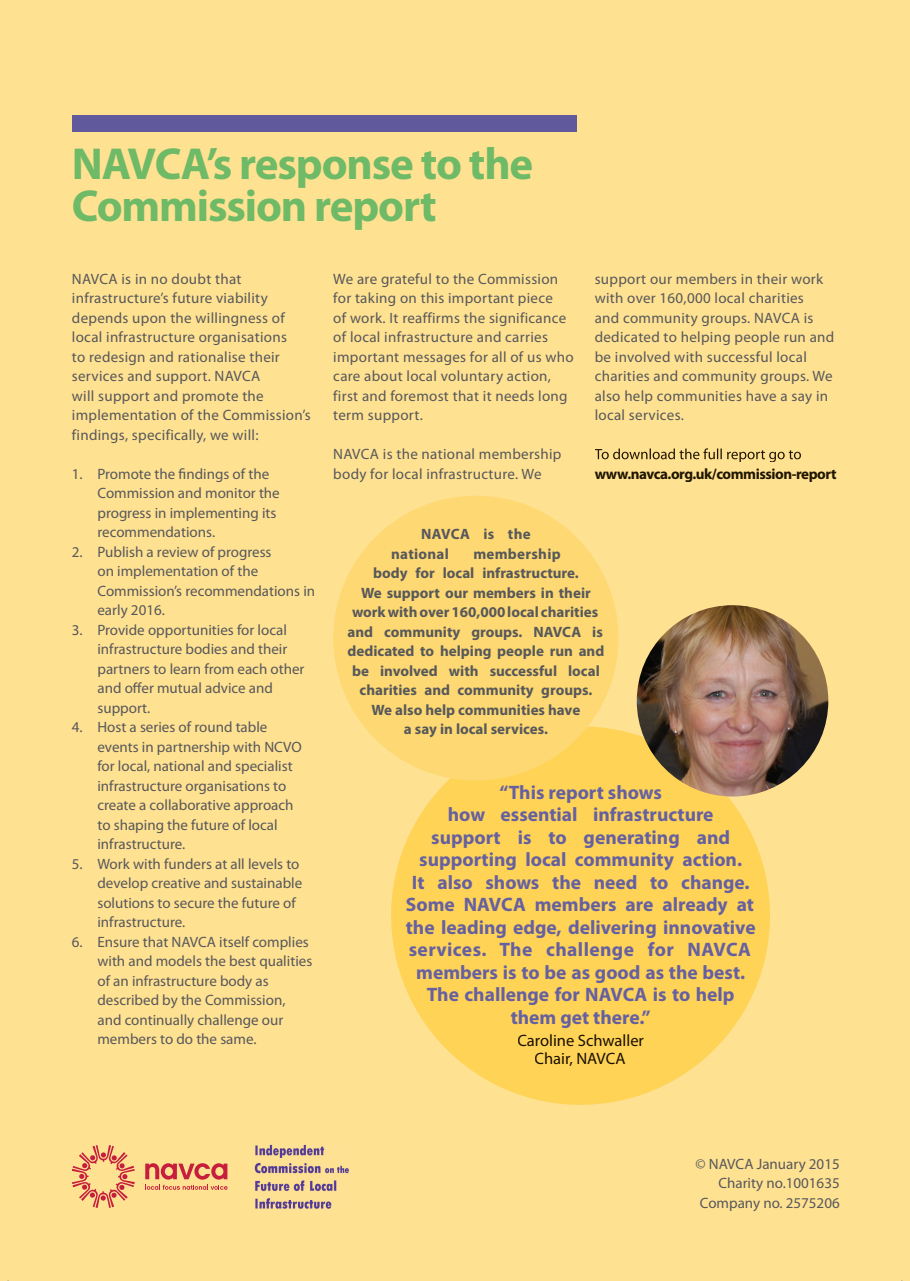
<style>
.page{position:relative;width:910px;height:1281px;background:#fff}
.page>*{position:absolute;margin:0;border:0;box-sizing:border-box;transform-origin:0 0}
.t1{font:700 45px/42px "Myriad Pro";letter-spacing:-.025em;color:#6eba66}
.t2{font:700 19.5px/22.5px "Myriad Pro";color:#6660a0;text-align:center}
.t3{font:16.5px/18px "Myriad Pro";color:#1b1000;text-align:center}
.t4{font:15px/19.5px "Myriad Pro";letter-spacing:.005em;color:#57585a}
.t5{font:700 15px "Myriad Pro";color:#57585a}
.t6{font:700 15px "Myriad Pro";letter-spacing:-.03em;color:#1f1500}
.t7{font:700 15px/19.5px "Myriad Pro";letter-spacing:.02em;color:#57585a}
</style>
<div class="page">
<div style="left:0;top:0;width:909px;height:1281px;background:#ffe192"></div>
<svg style="left:595px;top:448px;width:206px;height:14px"></svg>
<div style="left:391px;top:726px;width:378px;height:379px;background:#fed356;border-radius:50%"></div>
<div style="left:72px;top:115px;width:504px;height:17px;background:#605a9c"></div>
<div style="left:333px;top:496px;width:285px;height:285px;background:#fed872;border-radius:50%"></div>
<img style="left:636px;top:605px;width:191px;height:192px">
<svg style="left:72px;top:1145px;width:63px;height:63px"></svg>
<svg style="left:145px;top:1163px;width:82px;height:27px"></svg>
<img style="left:255px;top:1144px;width:94px;height:65px">
<h1 class="t1" style="left:72px;top:143px;width:463px">NAVCA’s response to the<br>Commission report</h1>
<p class="t4" style="left:72px;top:269px;width:240px">NAVCA is in no doubt that infrastructure’s future viability depends upon the willingness of local infrastructure organisations<br>to redesign and rationalise their services and support. NAVCA<br>will support and promote the implementation of the Commission’s findings, specifically, we will:</p>
<p class="t4" style="left:97px;top:464px;width:184px;text-indent:-26px">1. Promote the findings of the<br>Commission and monitor the progress in implementing its recommendations.</p>
<p class="t4" style="left:97px;top:542px;width:219px;text-indent:-26px">2. Publish a review of progress<br>on implementation of the<br>Commission’s recommendations in early 2016.</p>
<p class="t4" style="left:97px;top:620px;width:208px;text-indent:-26px">3. Provide opportunities for local infrastructure bodies and their partners to learn from each other and offer mutual advice and support.</p>
<p class="t4" style="left:97px;top:718px;width:206px;text-indent:-26px">4. Host a series of round table events in partnership with NCVO for local, national and specialist infrastructure organisations to create a collaborative approach to shaping the future of local infrastructure.</p>
<p class="t4" style="left:97px;top:854px;width:206px;text-indent:-26px">5. Work with funders at all levels to develop creative and sustainable solutions to secure the future of infrastructure.</p>
<p class="t4" style="left:97px;top:932px;width:216px;text-indent:-25px">6. Ensure that NAVCA itself complies with and models the best qualities of an infrastructure body as described by the Commission, and continually challenge our members to do the same.</p>
<p class="t4" style="left:333px;top:269px;width:242px">We are grateful to the Commission for taking on this important piece<br>of work. It reaffirms the significance of local infrastructure and carries important messages for all of us who care about local voluntary action, first and foremost that it needs long term support.</p>
<p class="t4" style="left:333px;top:445px;width:229px">NAVCA is the national membership body for local infrastructure. We</p>
<p class="t4" style="left:594px;top:269px;width:241px">support our members in their work with over 160,000 local charities<br>and community groups. NAVCA is dedicated to helping people run and be involved with successful local charities and community groups. We also help communities have a say in local services.</p>
<p class="t6" style="left:594px;top:465px;width:243px">www.navca.org.uk/commission-report</p>
<p class="t7" style="left:391px;top:525px;width:141px;text-indent:30px">NAVCA is the national</p>
<p class="t7" style="left:473px;top:544px;width:89px">membership</p>
<p class="t5" style="left:373px;top:565px;width:207px">body for local infrastructure.</p>
<p class="t5" style="left:361px;top:584px;width:231px">We support our members in their</p>
<p class="t5" style="left:352px;top:604px;width:248px">work with over 160,000 local charities</p>
<p class="t5" style="left:347px;top:623px;width:256px">and community groups. NAVCA is</p>
<p class="t5" style="left:347px;top:643px;width:258px">dedicated to helping people run and</p>
<p class="t5" style="left:352px;top:662px;width:249px">be involved with successful local</p>
<p class="t5" style="left:359px;top:682px;width:234px">charities and community groups.</p>
<p class="t5" style="left:371px;top:701px;width:210px">We also help communities have</p>
<p class="t5" style="left:404px;top:721px;width:145px">a say in local services.</p>
<p class="t2" style="left:405px;top:781px;width:351px">“This report shows<br>how essential infrastructure<br>support is to generating and supporting local community action.<br>It also shows the need to change.<br>Some NAVCA members are already at the leading edge, delivering innovative services. The challenge for NAVCA members is to be as good as the best.<br>The challenge for NAVCA is to help them get there.”</p>
<p class="t3" style="left:517px;top:1032px;width:128px">Caroline Schwaller<br>Chair, NAVCA</p>
<p class="t4" style="left:695px;top:1154px;width:145px;text-align:right">© NAVCA January 2015<br>Charity no.1001635<br>Company no. 2575206</p>
</div>
